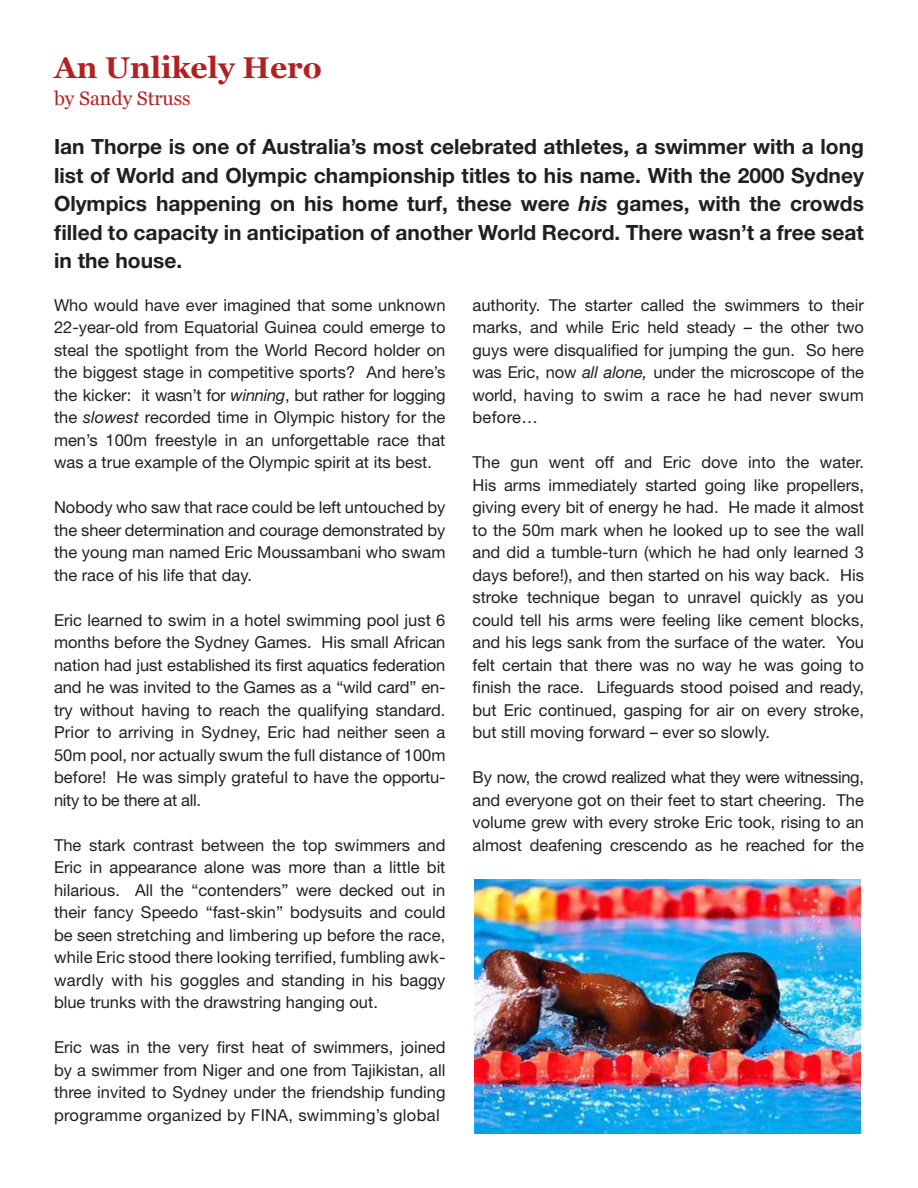
<style>
.page{position:relative;width:918px;height:1188px;background:#fff}
.page>*{position:absolute;margin:0;border:0;box-sizing:border-box;transform-origin:0 0}
.t1{font:700 30px "Georgia";color:#b32023}
.t2{font:700 21px/28.5px "Helvetica Neue";color:#231f20;text-align:justify}
.t3{font:19.5px "Georgia";color:#b32023}
.t4{font:16.5px/22.5px "Helvetica Neue";color:#231f20;text-align:justify}
.s1{font-style:italic}
</style>
<div class="page">
<img style="left:474px;top:879px;width:387px;height:255px">
<p class="t1" style="left:54px;top:50px;width:269px">An Unlikely Hero</p>
<p class="t3" style="left:54px;top:87px;width:138px">by Sandy Struss</p>
<p class="t2" style="left:54px;top:132px;width:812px">Ian Thorpe is one of Australia’s most celebrated athletes, a swimmer with a long list of World and Olympic championship titles to his name. With the 2000 Sydney Olympics happening on his home turf, these were <span class="s1">his</span> games, with the crowds filled to capacity in anticipation of another World Record. There wasn’t a free seat in the house.</p>
<p class="t4" style="left:54px;top:294px;width:393px">Who would have ever imagined that some unknown 22-year-old from Equatorial Guinea could emerge to steal the spotlight from the World Record holder on the biggest stage in competitive sports? And here’s the kicker: it wasn’t for <span class="s1">winning</span>, but rather for logging the <span class="s1">slowest</span> recorded time in Olympic history for the men’s 100m freestyle in an unforgettable race that was a true example of the Olympic spirit at its best.</p>
<p class="t4" style="left:54px;top:496px;width:393px">Nobody who saw that race could be left untouched by the sheer determination and courage demonstrated by the young man named Eric Moussambani who swam the race of his life that day.</p>
<p class="t4" style="left:54px;top:609px;width:393px">Eric learned to swim in a hotel swimming pool just 6 months before the Sydney Games. His small African nation had just established its first aquatics federation and he was invited to the Games as a “wild card” en&shy;try without having to reach the qualifying standard.<br>Prior to arriving in Sydney, Eric had neither seen a 50m pool, nor actually swum the full distance of 100m before! He was simply grateful to have the opportu&shy;nity to be there at all.</p>
<p class="t4" style="left:54px;top:834px;width:393px">The stark contrast between the top swimmers and Eric in appearance alone was more than a little bit hilarious. All the “contenders” were decked out in their fancy Speedo “fast-skin” bodysuits and could be seen stretching and limbering up before the race, while Eric stood there looking terrified, fumbling awk&shy;wardly with his goggles and standing in his baggy blue trunks with the drawstring hanging out.</p>
<p class="t4" style="left:54px;top:1036px;width:393px">Eric was in the very first heat of swimmers, joined by a swimmer from Niger and one from Tajikistan, all three invited to Sydney under the friendship funding programme organized by FINA, swimming’s global</p>
<p class="t4" style="left:472px;top:294px;width:393px">authority. The starter called the swimmers to their marks, and while Eric held steady – the other two guys were disqualified for jumping the gun. So here was Eric, now <span class="s1">all alone,</span> under the microscope of the world, having to swim a race he had never swum before…</p>
<p class="t4" style="left:472px;top:451px;width:393px">The gun went off and Eric dove into the water.<br>His arms immediately started going like propellers, giving every bit of energy he had. He made it almost to the 50m mark when he looked up to see the wall and did a tumble-turn (which he had only learned 3 days before!), and then started on his way back. His stroke technique began to unravel quickly as you could tell his arms were feeling like cement blocks, and his legs sank from the surface of the water. You felt certain that there was no way he was going to finish the race. Lifeguards stood poised and ready, but Eric continued, gasping for air on every stroke, but still moving forward – ever so slowly.</p>
<p class="t4" style="left:472px;top:766px;width:393px">By now, the crowd realized what they were witnessing, and everyone got on their feet to start cheering. The volume grew with every stroke Eric took, rising to an almost deafening crescendo as he reached for the</p>
</div>
